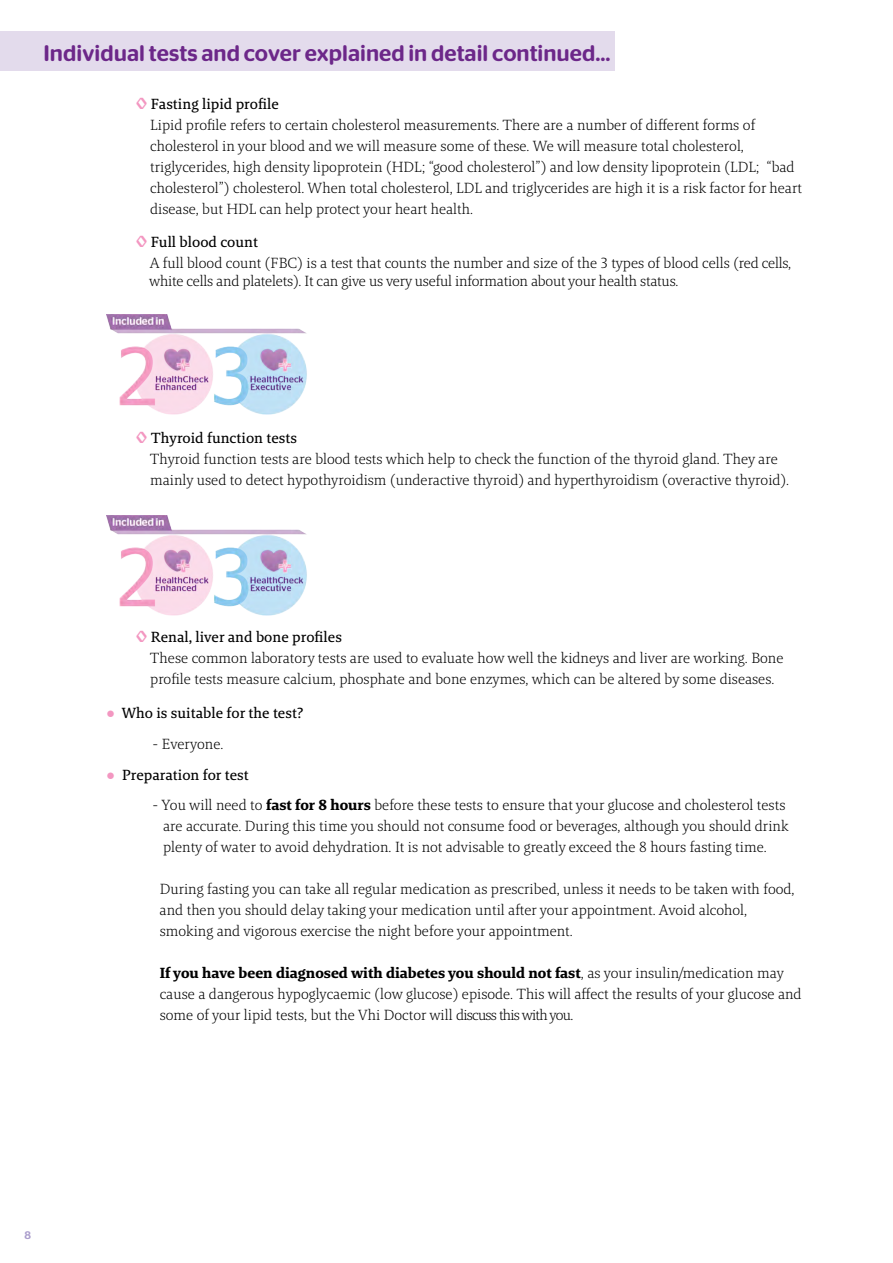
<style>
.page{position:relative;width:893px;height:1263px;background:#fff}
.page>*{position:absolute;margin:0;border:0;box-sizing:border-box;transform-origin:0 0}
.t1{font:500 22.5px "Stag Sans Round";color:#6c2789}
.t2{font:15px "Brando Light LF";color:#000}
.t3{font:15px "Brando Text LF";color:#000}
.t4{font:15px "Brando Bold LF";color:#000}
.t5{font:500 10.95px "Stag Sans Round";color:#aa9dcc}
.s1{font-family:"Brando Bold LF";font-size:16.5px;color:#f397c1}
.s2{font-family:"Arial";font-weight:700;color:#f397c1}
.s3{font-family:"Brando Bold LF"}
.s4{font-family:"Brando Light LF"}
</style>
<div class="page">
<div style="left:0;top:32px;width:614px;height:39px;background:#e3dbec"></div>
<img style="left:106px;top:516px;width:201px;height:99px">
<img style="left:106px;top:315px;width:201px;height:99px">
<p class="t1" style="left:44px;top:40px;width:569px">Individual tests and cover explained in detail continued...</p>
<p class="t3" style="left:136px;top:94px;width:144px"><span class="s1">◊</span> Fasting lipid profile</p>
<p class="t2" style="left:150px;top:115px;width:607px">Lipid profile refers to certain cholesterol measurements. There are a number of different forms of</p>
<p class="t2" style="left:150px;top:136px;width:595px">cholesterol in your blood and we will measure some of these. We will measure total cholesterol,</p>
<p class="t2" style="left:150px;top:157px;width:646px">triglycerides, high density lipoprotein (HDL; “good cholesterol”) and low density lipoprotein (LDL; “bad</p>
<p class="t2" style="left:150px;top:178px;width:653px">cholesterol”) cholesterol. When total cholesterol, LDL and triglycerides are high it is a risk factor for heart</p>
<p class="t2" style="left:150px;top:199px;width:324px">disease, but HDL can help protect your heart health.</p>
<p class="t3" style="left:136px;top:232px;width:123px"><span class="s1">◊</span> Full blood count</p>
<p class="t2" style="left:150px;top:253px;width:643px">A full blood count (FBC) is a test that counts the number and size of the 3 types of blood cells (red cells,</p>
<p class="t2" style="left:149px;top:271px;width:531px">white cells and platelets). It can give us very useful information about your health status.</p>
<p class="t3" style="left:136px;top:428px;width:163px"><span class="s1">◊</span> Thyroid function tests</p>
<p class="t2" style="left:150px;top:449px;width:629px">Thyroid function tests are blood tests which help to check the function of the thyroid gland. They are</p>
<p class="t2" style="left:150px;top:470px;width:640px">mainly used to detect hypothyroidism (underactive thyroid) and hyperthyroidism (overactive thyroid).</p>
<p class="t3" style="left:136px;top:627px;width:207px"><span class="s1">◊</span> Renal, liver and bone profiles</p>
<p class="t2" style="left:150px;top:648px;width:635px">These common laboratory tests are used to evaluate how well the kidneys and liver are working. Bone</p>
<p class="t2" style="left:150px;top:669px;width:626px">profile tests measure calcium, phosphate and bone enzymes, which can be altered by some diseases.</p>
<p class="t3" style="left:106px;top:703px;width:199px"><span class="s2">●</span> Who is suitable for the test?</p>
<p class="t2" style="left:153px;top:734px;width:72px">- Everyone.</p>
<p class="t3" style="left:106px;top:764px;width:144px"><span class="s2">●</span> Preparation for test</p>
<p class="t2" style="left:153px;top:795px;width:634px">- You will need to <span class="s3">fast for 8 hours</span> before these tests to ensure that your glucose and cholesterol tests</p>
<p class="t2" style="left:163px;top:816px;width:627px">are accurate. During this time you should not consume food or beverages, although you should drink</p>
<p class="t2" style="left:163px;top:837px;width:605px">plenty of water to avoid dehydration. It is not advisable to greatly exceed the 8 hours fasting time.</p>
<p class="t2" style="left:160px;top:879px;width:636px">During fasting you can take all regular medication as prescribed, unless it needs to be taken with food,</p>
<p class="t2" style="left:160px;top:900px;width:589px">and then you should delay taking your medication until after your appointment. Avoid alcohol,</p>
<p class="t2" style="left:160px;top:921px;width:415px">smoking and vigorous exercise the night before your appointment.</p>
<p class="t4" style="left:160px;top:963px;width:626px">If you have been diagnosed with diabetes you should not fast<span class="s4">, as your insulin/medication may</span></p>
<p class="t2" style="left:160px;top:984px;width:643px">cause a dangerous hypoglycaemic (low glucose) episode. This will affect the results of your glucose and</p>
<p class="t2" style="left:160px;top:1005px;width:415px">some of your lipid tests, but the Vhi Doctor will discuss this with you.</p>
<p class="t5" style="left:24px;top:1228px;width:8px">8</p>
</div>
